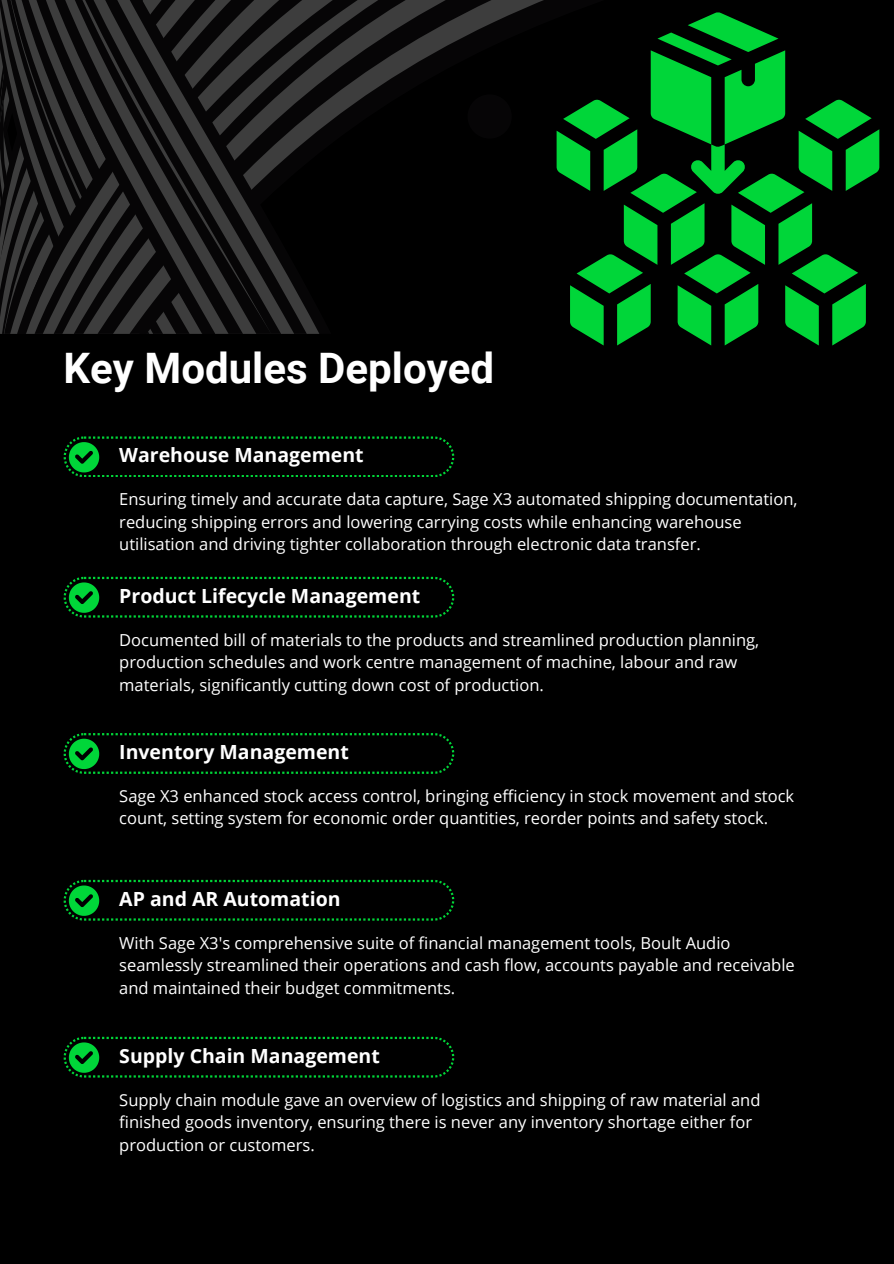
<style>
.page{position:relative;width:894px;height:1264px;background:#fff}
.page>*{position:absolute;margin:0;border:0;box-sizing:border-box;transform-origin:0 0}
.t1{font:700 42px "Roboto";color:#fff}
.t2{font:700 19.5px "Open Sans";color:#fff}
.t3{font:16.5px/22.5px "Open Sans";color:#fff}
</style>
<div class="page">
<div style="left:0;top:0;width:893px;height:1263px;background:#000"></div>
<svg style="left:64px;top:436px;width:390px;height:41px"></svg>
<svg style="left:64px;top:577px;width:390px;height:40px"></svg>
<svg style="left:64px;top:733px;width:390px;height:40px"></svg>
<svg style="left:64px;top:879px;width:390px;height:41px"></svg>
<svg style="left:64px;top:1036px;width:390px;height:41px"></svg>
<svg style="left:584px;top:12px;width:295px;height:333px"></svg>
<svg style="left:331px;top:0;width:290px;height:334px"></svg>
<svg style="left:319px;top:0;width:12px;height:334px"></svg>
<svg style="left:307px;top:0;width:12px;height:334px"></svg>
<svg style="left:294px;top:0;width:13px;height:334px"></svg>
<svg style="left:281px;top:7px;width:13px;height:327px"></svg>
<svg style="left:271px;top:0;width:10px;height:334px"></svg>
<svg style="left:0;top:0;width:271px;height:334px"></svg>
<div style="left:467px;top:94px;width:44px;height:45px;background:#060506;border-radius:50%"></div>
<p class="t1" style="left:64px;top:344px;width:432px">Key Modules Deployed</p>
<p class="t2" style="left:119px;top:441px;width:246px">Warehouse Management</p>
<p class="t3" style="left:119px;top:487px;width:679px">Ensuring timely and accurate data capture, Sage X3 automated shipping documentation, reducing shipping errors and lowering carrying costs while enhancing warehouse utilisation and driving tighter collaboration through electronic data transfer.</p>
<h2 class="t2" style="left:119px;top:581px;width:302px">Product Lifecycle Management</h2>
<h1 class="t3" style="left:119px;top:628px;width:641px">Documented bill of materials to the products and streamlined production planning, production schedules and work centre management of machine, labour and raw materials, significantly cutting down cost of production.</h1>
<p class="t2" style="left:119px;top:738px;width:231px">Inventory Management</p>
<p class="t3" style="left:119px;top:784px;width:676px">Sage X3 enhanced stock access control, bringing efficiency in stock movement and stock count, setting system for economic order quantities, reorder points and safety stock.</p>
<p class="t2" style="left:119px;top:885px;width:223px">AP and AR Automation</p>
<h2 class="t3" style="left:119px;top:931px;width:676px">With Sage X3's comprehensive suite of financial management tools, Boult Audio seamlessly streamlined their operations and cash flow, accounts payable and receivable and maintained their budget commitments.</h2>
<h2 class="t2" style="left:119px;top:1042px;width:262px">Supply Chain Management</h2>
<p class="t3" style="left:119px;top:1087px;width:642px">Supply chain module gave an overview of logistics and shipping of raw material and finished goods inventory, ensuring there is never any inventory shortage either for production or customers.</p>
</div>
